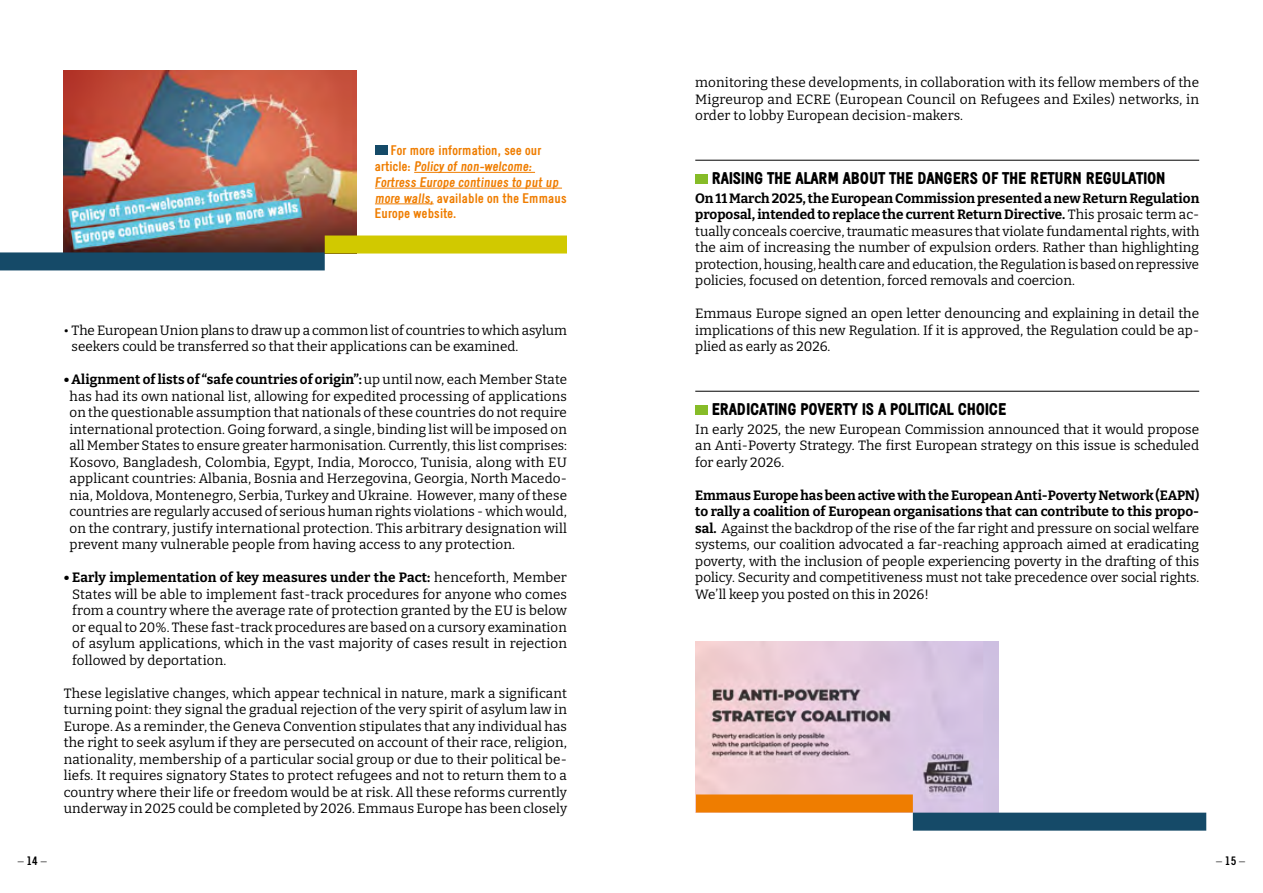
<style>
.page{position:relative;width:1263px;height:893px;background:#fff}
.page>*{position:absolute;margin:0;border:0;box-sizing:border-box;transform-origin:0 0}
.t1{font:900 16.5px "Emmaus";color:#000}
.t2{font:13.5px/16.5px "Bitter";color:#000;text-align:justify}
.t3{font:700 13.5px/15.8px "Emmaus";color:#ef7d00}
.t4{font:300 12px "Emmaus";color:#000}
.s1{font-weight:700}
</style>
<div class="page">
<img style="left:64px;top:70px;width:292px;height:182px">
<div style="left:0;top:252px;width:325px;height:18px;background:#154a68"></div>
<div style="left:325px;top:236px;width:242px;height:18px;background:#d1c900"></div>
<hr style="left:695px;top:160px;width:504px;height:1px;background:#000">
<hr style="left:695px;top:391px;width:504px;height:1px;background:#000">
<div style="left:695px;top:174px;width:13px;height:10px;background:#86bc28"></div>
<div style="left:695px;top:405px;width:13px;height:10px;background:#86bc28"></div>
<img style="left:695px;top:642px;width:304px;height:170px">
<div style="left:913px;top:813px;width:293px;height:18px;background:#154a68"></div>
<div style="left:696px;top:794px;width:217px;height:18px;background:#ef7d00"></div>
<hr style="left:414px;top:172px;width:121px;height:1px;background:#ef7d00">
<hr style="left:375px;top:188px;width:187px;height:1px;background:#ef7d00">
<hr style="left:375px;top:204px;width:59px;height:1px;background:#ef7d00">
<div style="left:375px;top:146px;width:13px;height:9px;background:#154a68"></div>
<p class="t3" style="left:375px;top:142px;width:194px;text-indent:16px">For more information, see our article: Policy of non-welcome:<br>Fortress Europe continues to put up more walls, available on the Emmaus<br>Europe website.</p>
<p class="t2" style="left:72px;top:321px;width:497px;text-indent:-8px">• The European Union plans to draw up a common list of countries to which asylum seekers could be transferred so that their applications can be examined.</p>
<p class="t2" style="left:70px;top:371px;width:499px;text-indent:-6px"><span class="s1">• Alignment of lists of “safe countries of origin”:</span> up until now, each Member State has had its own national list, allowing for expedited processing of applications on the questionable assumption that nationals of these countries do not require international protection. Going forward, a single, binding list will be imposed on all Member States to ensure greater harmonisation. Currently, this list comprises:<br>Kosovo, Bangladesh, Colombia, Egypt, India, Morocco, Tunisia, along with EU applicant countries: Albania, Bosnia and Herzegovina, Georgia, North Macedo&shy;nia, Moldova, Montenegro, Serbia, Turkey and Ukraine. However, many of these countries are regularly accused of serious human rights violations - which would, on the contrary, justify international protection. This arbitrary designation will prevent many vulnerable people from having access to any protection.</p>
<p class="t2" style="left:72px;top:569px;width:496px;text-indent:-8px"><span class="s1">• Early implementation of key measures under the Pact:</span> henceforth, Member States will be able to implement fast-track procedures for anyone who comes from a country where the average rate of protection granted by the EU is below or equal to 20%. These fast-track procedures are based on a cursory examination of asylum applications, which in the vast majority of cases result in rejection followed by deportation.</p>
<p class="t2" style="left:64px;top:684px;width:505px">These legislative changes, which appear technical in nature, mark a significant turning point: they signal the gradual rejection of the very spirit of asylum law in Europe. As a reminder, the Geneva Convention stipulates that any individual has the right to seek asylum if they are persecuted on account of their race, religion, nationality, membership of a particular social group or due to their political be&shy;liefs. It requires signatory States to protect refugees and not to return them to a country where their life or freedom would be at risk. All these reforms currently underway in 2025 could be completed by 2026. Emmaus Europe has been closely</p>
<p class="t2" style="left:695px;top:74px;width:505px">monitoring these developments, in collaboration with its fellow members of the Migreurop and ECRE (European Council on Refugees and Exiles) networks, in order to lobby European decision-makers.</p>
<p class="t1" style="left:712px;top:169px;width:455px">RAISING THE ALARM ABOUT THE DANGERS OF THE RETURN REGULATION</p>
<p class="t2" style="left:695px;top:189px;width:506px"><span class="s1">On 11 March 2025, the European Commission presented a new Return Regulation proposal, intended to replace the current Return Directive.</span> This prosaic term ac&shy;tually conceals coercive, traumatic measures that violate fundamental rights, with the aim of increasing the number of expulsion orders. Rather than highlighting protection, housing, health care and education, the Regulation is based on repressive policies, focused on detention, forced removals and coercion.</p>
<p class="t2" style="left:695px;top:305px;width:505px">Emmaus Europe signed an open letter denouncing and explaining in detail the implications of this new Regulation. If it is approved, the Regulation could be ap&shy;plied as early as 2026.</p>
<p class="t1" style="left:712px;top:400px;width:296px">ERADICATING POVERTY IS A POLITICAL CHOICE</p>
<p class="t2" style="left:695px;top:420px;width:505px">In early 2025, the new European Commission announced that it would propose an Anti-Poverty Strategy. The first European strategy on this issue is scheduled for early 2026.</p>
<p class="t2" style="left:695px;top:486px;width:506px"><span class="s1">Emmaus Europe has been active with the European Anti-Poverty Network (EAPN) to rally a coalition of European organisations that can contribute to this propo&shy;sal.</span> Against the backdrop of the rise of the far right and pressure on social welfare systems, our coalition advocated a far-reaching approach aimed at eradicating poverty, with the inclusion of people experiencing poverty in the drafting of this policy. Security and competitiveness must not take precedence over social rights.<br>We’ll keep you posted on this in 2026!</p>
<p class="t4" style="left:18px;top:854px;width:31px">– <span class="s1">14</span> –</p>
<p class="t4" style="left:1216px;top:854px;width:31px">– <span class="s1">15</span> –</p>
</div>
